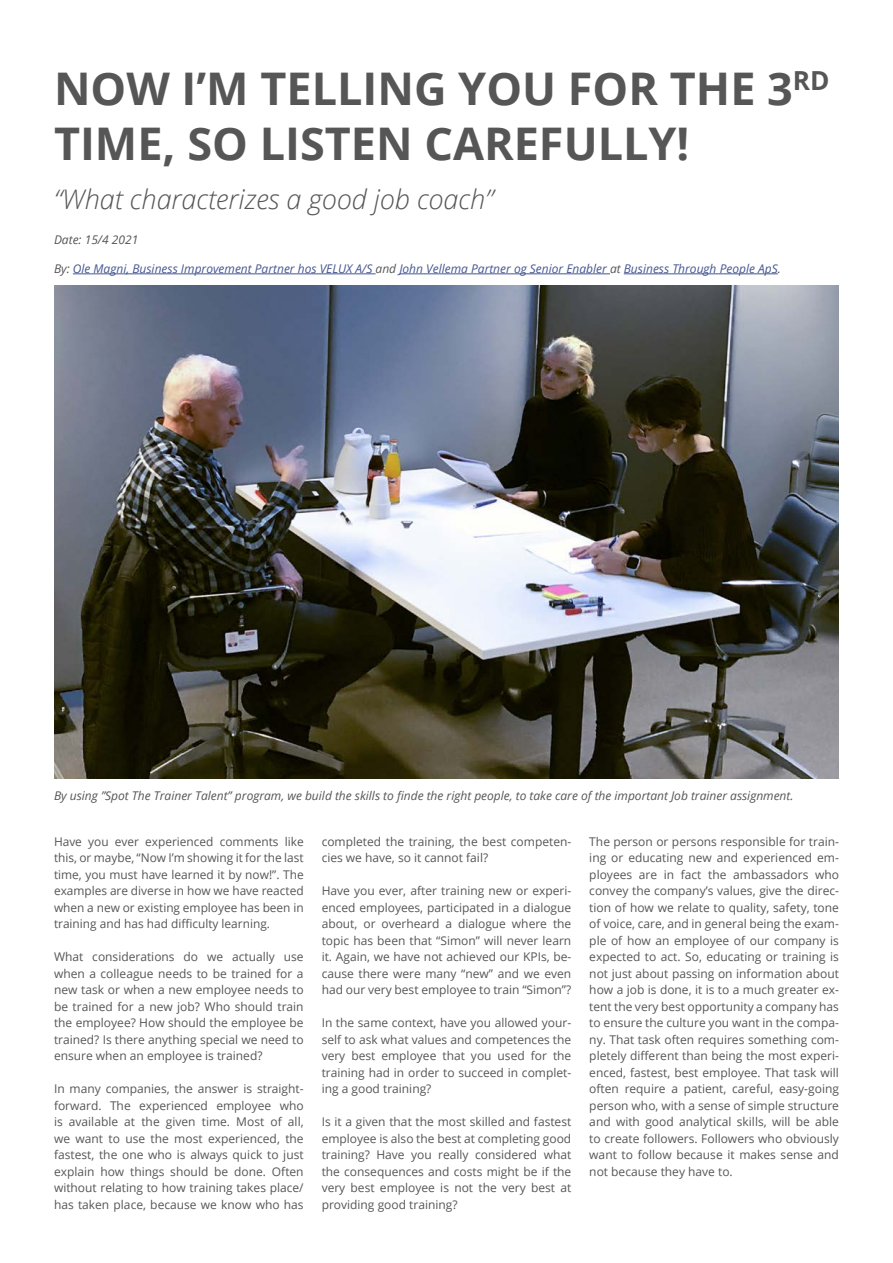
<style>
.page{position:relative;width:893px;height:1263px;background:#fff}
.page>*{position:absolute;margin:0;border:0;box-sizing:border-box;transform-origin:0 0}
.t1{font:700 45px/55.5px "Open Sans";color:#575656}
.t2{font:italic 300 27px "Open Sans";color:#575656}
.t3{font:12px/16.5px "Open Sans";color:#575656;text-align:justify}
.t4{font:italic 12px "Open Sans";color:#575656}
.t5{font:italic 12px "Open Sans";color:#465792}
.s1{color:#575656}
</style>
<div class="page">
<img style="left:54px;top:286px;width:785px;height:492px">
<hr style="left:73px;top:274px;width:303px;height:1px;background:#465792">
<hr style="left:399px;top:274px;width:211px;height:1px;background:#465792">
<hr style="left:624px;top:274px;width:154px;height:1px;background:#465792">
<h1 class="t1" style="left:54px;top:59px;width:777px">NOW I’M TELLING YOU FOR THE 3<sup>RD<br></sup>TIME, SO LISTEN CAREFULLY!</h1>
<h2 class="t2" style="left:54px;top:180px;width:441px">“What characterizes a good job coach”</h2>
<p class="t4" style="left:54px;top:232px;width:86px">Date: 15/4 2021</p>
<p class="t5" style="left:54px;top:260px;width:728px"><span class="s1">By:</span> Ole Magni, Business Improvement Partner hos VELUX A/S <span class="s1">and</span> John Vellema Partner og Senior Enabler <span class="s1">at</span> Business Through People ApS<span class="s1">.</span></p>
<p class="t4" style="left:54px;top:787px;width:741px">By using ”Spot The Trainer Talent” program, we build the skills to finde the right people, to take care of the important Job trainer assignment.</p>
<p class="t3" style="left:54px;top:833px;width:251px">Have you ever experienced comments like this, or maybe, “Now I’m showing it for the last time, you must have learned it by now!”. The examples are diverse in how we have reacted when a new or existing employee has been in training and has had difficulty learning.</p>
<p class="t3" style="left:54px;top:948px;width:251px">What considerations do we actually use when a colleague needs to be trained for a new task or when a new employee needs to be trained for a new job? Who should train the employee? How should the employee be trained? Is there anything special we need to ensure when an employee is trained?</p>
<p class="t3" style="left:54px;top:1080px;width:251px">In many companies, the answer is straight&shy;forward. The experienced employee who is available at the given time. Most of all, we want to use the most experienced, the fastest, the one who is always quick to just explain how things should be done. Often without relating to how training takes place/ has taken place, because we know who has</p>
<p class="t3" style="left:322px;top:833px;width:251px">completed the training, the best competen&shy;cies we have, so it cannot fail?</p>
<p class="t3" style="left:322px;top:882px;width:251px">Have you ever, after training new or experi&shy;enced employees, participated in a dialogue about, or overheard a dialogue where the topic has been that “Simon” will never learn it. Again, we have not achieved our KPIs, be&shy;cause there were many “new” and we even had our very best employee to train “Simon”?</p>
<p class="t3" style="left:322px;top:1014px;width:251px">In the same context, have you allowed your&shy;self to ask what values and competences the very best employee that you used for the training had in order to succeed in complet&shy;ing a good training?</p>
<p class="t3" style="left:322px;top:1113px;width:251px">Is it a given that the most skilled and fastest employee is also the best at completing good training? Have you really considered what the consequences and costs might be if the very best employee is not the very best at providing good training?</p>
<p class="t3" style="left:589px;top:833px;width:251px">The person or persons responsible for train&shy;ing or educating new and experienced em&shy;ployees are in fact the ambassadors who convey the company’s values, give the direc&shy;tion of how we relate to quality, safety, tone of voice, care, and in general being the exam&shy;ple of how an employee of our company is expected to act. So, educating or training is not just about passing on information about how a job is done, it is to a much greater ex&shy;tent the very best opportunity a company has to ensure the culture you want in the compa&shy;ny. That task often requires something com&shy;pletely different than being the most experi&shy;enced, fastest, best employee. That task will often require a patient, careful, easy-going person who, with a sense of simple structure and with good analytical skills, will be able to create followers. Followers who obviously want to follow because it makes sense and not because they have to.</p>
</div>
